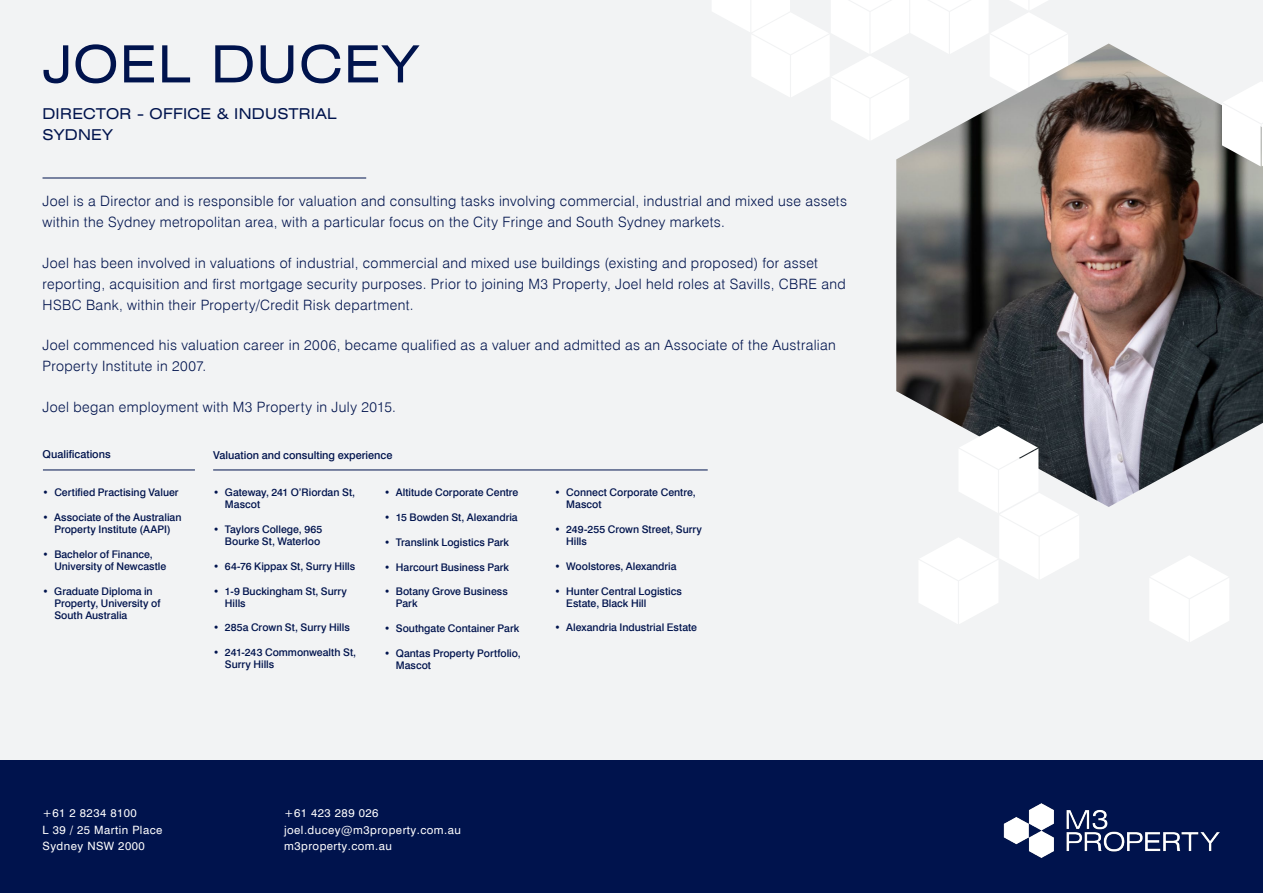
<style>
.page{position:relative;width:1263px;height:893px;background:#fff}
.page>*{position:absolute;margin:0;border:0;box-sizing:border-box;transform-origin:0 0}
.t1{font:expanded 51.3px "Swiss 721 BT";letter-spacing:.03em;color:#00134d}
.t2{font:expanded 15px "Swiss 721 BT";letter-spacing:.02em;color:#00134d}
.t3{font:300 14.25px/21px "Swiss 721 BT";letter-spacing:.025em;color:#00134d}
.t4{font:11.4px "Swiss 721 BT";letter-spacing:.04em;color:#fff}
.t5{font:500 10.95px "Swiss 721 BT";color:#00134d}
.t6{font:500 10.5px/12px "Swiss 721 BT";color:#00134d}
</style>
<div class="page">
<div style="left:0;top:0;width:1263px;height:760px;background:#f2f3f4"></div>
<div style="left:0;top:760px;width:1263px;height:133px;background:#00134d"></div>
<img style="left:1004px;top:803px;width:216px;height:55px">
<hr style="left:43px;top:178px;width:323px;height:1px;background:#00134d">
<svg style="left:712px;top:0;width:356px;height:140px;fill:#fff"></svg>
<img style="left:896px;top:44px;width:367px;height:463px">
<svg style="left:1150px;top:556px;width:79px;height:86px"></svg>
<svg style="left:918px;top:426px;width:161px;height:198px"></svg>
<svg style="left:1222px;top:81px;width:41px;height:85px"></svg>
<hr style="left:43px;top:470px;width:152px;height:1px;background:#00134d">
<hr style="left:213px;top:470px;width:495px;height:1px;background:#00134d">
<p class="t1" style="left:43px;top:33px;width:378px">JOEL DUCEY</p>
<p class="t2" style="left:43px;top:105px;width:296px">DIRECTOR - OFFICE &amp; INDUSTRIAL</p>
<p class="t2" style="left:43px;top:126px;width:72px">SYDNEY</p>
<p class="t3" style="left:43px;top:190px;width:806px">Joel is a Director and is responsible for valuation and consulting tasks involving commercial, industrial and mixed use assets within the Sydney metropolitan area, with a particular focus on the City Fringe and South Sydney markets.</p>
<p class="t3" style="left:43px;top:252px;width:805px">Joel has been involved in valuations of industrial, commercial and mixed use buildings (existing and proposed) for asset reporting, acquisition and first mortgage security purposes. Prior to joining M3 Property, Joel held roles at Savills, CBRE and<br>HSBC Bank, within their Property/Credit Risk department.</p>
<p class="t3" style="left:43px;top:334px;width:795px">Joel commenced his valuation career in 2006, became qualified as a valuer and admitted as an Associate of the Australian<br>Property Institute in 2007.</p>
<p class="t3" style="left:43px;top:396px;width:355px">Joel began employment with M3 Property in July 2015.</p>
<p class="t5" style="left:43px;top:448px;width:70px">Qualifications</p>
<p class="t5" style="left:213px;top:448px;width:181px">Valuation and consulting experience</p>
<p class="t6" style="left:43px;top:486px;width:138px">• Certified Practising Valuer</p>
<p class="t6" style="left:43px;top:511px;width:140px;text-align:center">• Associate of the Australian<br>Property Institute (AAPI)</p>
<p class="t6" style="left:54px;top:548px;width:113px;text-indent:-12px">• Bachelor of Finance,<br>University of Newcastle</p>
<p class="t6" style="left:54px;top:585px;width:108px;text-indent:-12px">• Graduate Diploma in<br>Property, University of<br>South Australia</p>
<p class="t6" style="left:225px;top:486px;width:132px;text-indent:-12px">• Gateway, 241 O’Riordan St,<br>Mascot</p>
<p class="t6" style="left:213px;top:523px;width:111px;text-align:right">• Taylors College, 965<br>Bourke St, Waterloo</p>
<p class="t6" style="left:213px;top:560px;width:144px">• 64-76 Kippax St, Surry Hills</p>
<p class="t6" style="left:225px;top:585px;width:124px;text-indent:-12px">• 1-9 Buckingham St, Surry<br>Hills</p>
<p class="t6" style="left:213px;top:622px;width:138px">• 285a Crown St, Surry Hills</p>
<p class="t6" style="left:225px;top:646px;width:133px;text-indent:-12px">• 241-243 Commonwealth St,<br>Surry Hills</p>
<p class="t6" style="left:384px;top:486px;width:136px">• Altitude Corporate Centre</p>
<p class="t6" style="left:384px;top:511px;width:135px">• 15 Bowden St, Alexandria</p>
<p class="t6" style="left:384px;top:536px;width:127px">• Translink Logistics Park</p>
<p class="t6" style="left:384px;top:561px;width:127px">• Harcourt Business Park</p>
<p class="t6" style="left:396px;top:586px;width:114px;text-indent:-12px">• Botany Grove Business<br>Park</p>
<p class="t6" style="left:384px;top:622px;width:137px">• Southgate Container Park</p>
<p class="t6" style="left:396px;top:647px;width:126px;text-indent:-12px">• Qantas Property Portfolio,<br>Mascot</p>
<p class="t6" style="left:566px;top:486px;width:131px;text-indent:-12px">• Connect Corporate Centre,<br>Mascot</p>
<p class="t6" style="left:566px;top:523px;width:137px;text-indent:-12px">• 249-255 Crown Street, Surry<br>Hills</p>
<p class="t6" style="left:554px;top:560px;width:124px">• Woolstores, Alexandria</p>
<p class="t6" style="left:566px;top:585px;width:117px;text-indent:-12px">• Hunter Central Logistics<br>Estate, Black Hill</p>
<p class="t6" style="left:554px;top:622px;width:144px">• Alexandria Industrial Estate</p>
<p class="t4" style="left:43px;top:806px;width:96px">+61 2 8234 8100</p>
<p class="t4" style="left:43px;top:823px;width:121px">L 39 / 25 Martin Place</p>
<p class="t4" style="left:43px;top:839px;width:104px">Sydney NSW 2000</p>
<p class="t4" style="left:284px;top:806px;width:96px">+61 423 289 026</p>
<p class="t4" style="left:284px;top:823px;width:178px">joel.ducey@m3property.com.au</p>
<p class="t4" style="left:284px;top:839px;width:109px">m3property.com.au</p>
</div>
